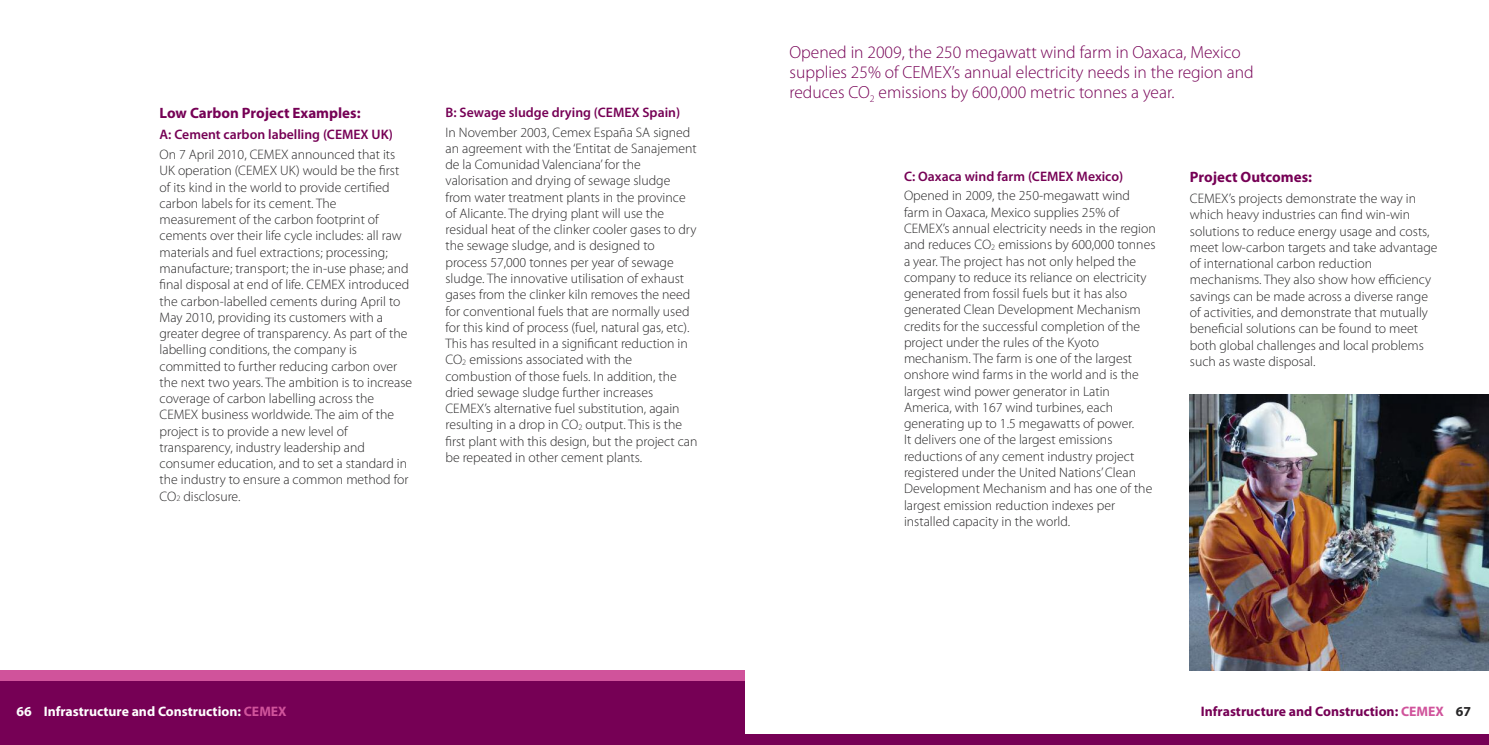
<style>
.page{position:relative;width:1489px;height:745px;background:#fff}
.page>*{position:absolute;margin:0;border:0;box-sizing:border-box;transform-origin:0 0}
.t1{font:300 17.5px/20px "Myriad Pro";color:#760055}
.t2{font:700 15px "Myriad Pro";color:#760055}
.t3{font:300 13.75px/16.2px "Myriad Pro";color:#272627}
.t4{font:600 13.75px "Myriad Pro";color:#760055}
.t5{font:700 13.75px "Myriad Pro";color:#760055}
.t6{font:700 13.75px "Myriad Pro";color:#fff}
.s1{font-size:8.25px}
.s2{color:#d0539b}
.s3{color:#272627}
</style>
<div class="page">
<img style="left:1189px;top:394px;width:299px;height:275px">
<div style="left:0;top:673px;width:744px;height:71px;background:#760055"></div>
<div style="left:0;top:670px;width:744px;height:10px;background:#d0539b"></div>
<div style="left:744px;top:733px;width:744px;height:11px;background:#760055"></div>
<p class="t2" style="left:159px;top:107px;width:202px">Low Carbon Project Examples:</p>
<p class="t4" style="left:159px;top:129px;width:235px">A: Cement carbon labelling (CEMEX UK)</p>
<p class="t3" style="left:159px;top:147px;width:254px">on 7 April 2010, Cemex announced that its UK operation (Cemex UK) would be the first of its kind in the world to provide certified carbon labels for its cement. The measurement of the carbon footprint of cements over their life cycle includes: all raw materials and fuel extractions; processing; manufacture; transport; the in-use phase; and final disposal at end of life. Cemex introduced the carbon-labelled cements during April to may 2010, providing its customers with a greater degree of transparency. As part of the labelling conditions, the company is committed to further reducing carbon over the next two years. The ambition is to increase coverage of carbon labelling across the Cemex business worldwide. The aim of the project is to provide a new level of transparency, industry leadership and consumer education, and to set a standard in the industry to ensure a common method for Co<span class="s1">2</span> disclosure.</p>
<p class="t4" style="left:445px;top:107px;width:236px">B: Sewage sludge drying (CEMEX Spain)</p>
<p class="t3" style="left:445px;top:125px;width:253px">In november 2003, Cemex españa SA signed an agreement with the ‘entitat de Sanajement de la Comunidad Valenciana’for the valorisation and drying of sewage sludge from water treatment plants in the province of Alicante. The drying plant will use the residual heat of the clinker cooler gases to dry the sewage sludge, and is designed to process 57,000 tonnes per year of sewage sludge. The innovative utilisation of exhaust gases from the clinker kiln removes the need for conventional fuels that are normally used for this kind of process (fuel, natural gas, etc).<br>This has resulted in a significant reduction in Co<span class="s1">2</span> emissions associated with the combustion of those fuels. In addition, the dried sewage sludge further increases Cemex’s alternative fuel substitution, again resulting in a drop in Co<span class="s1">2</span> output. This is the first plant with this design, but the project can be repeated in other cement plants.</p>
<p class="t6" style="left:17px;top:706px;width:271px">66 Infrastructure and Construction: <span class="s2">CEMEX</span></p>
<p class="t1" style="left:789px;top:44px;width:465px">opened in 2009, the 250 megawatt wind farm in oaxaca, mexico supplies 25% of Cemex’s annual electricity needs in the region and reduces Co<sub>2</sub> emissions by 600,000 metric tonnes a year.</p>
<p class="t4" style="left:904px;top:171px;width:221px">C: Oaxaca wind farm (CEMEX Mexico)</p>
<p class="t3" style="left:904px;top:189px;width:253px">opened in 2009, the 250-megawatt wind farm in oaxaca, mexico supplies 25% of Cemex’s annual electricity needs in the region and reduces Co<span class="s1">2</span> emissions by 600,000 tonnes a year. The project has not only helped the company to reduce its reliance on electricity generated from fossil fuels but it has also generated Clean Development mechanism credits for the successful completion of the project under the rules of the Kyoto mechanism. The farm is one of the largest onshore wind farms in the world and is the largest wind power generator in Latin America, with 167 wind turbines, each generating up to 1.5 megawatts of power.<br>It delivers one of the largest emissions reductions of any cement industry project registered under the United nations’Clean Development mechanism and has one of the largest emission reduction indexes per installed capacity in the world.</p>
<p class="t2" style="left:1189px;top:171px;width:124px">Project Outcomes:</p>
<p class="t3" style="left:1189px;top:191px;width:249px">Cemex’s projects demonstrate the way in which heavy industries can find win-win solutions to reduce energy usage and costs, meet low-carbon targets and take advantage of international carbon reduction mechanisms. They also show how efficiency savings can be made across a diverse range of activities, and demonstrate that mutually beneficial solutions can be found to meet both global challenges and local problems such as waste disposal.</p>
<p class="t5" style="left:1200px;top:706px;width:271px">Infrastructure and Construction: <span class="s2">CEMEX</span> <span class="s3">67</span></p>
</div>
